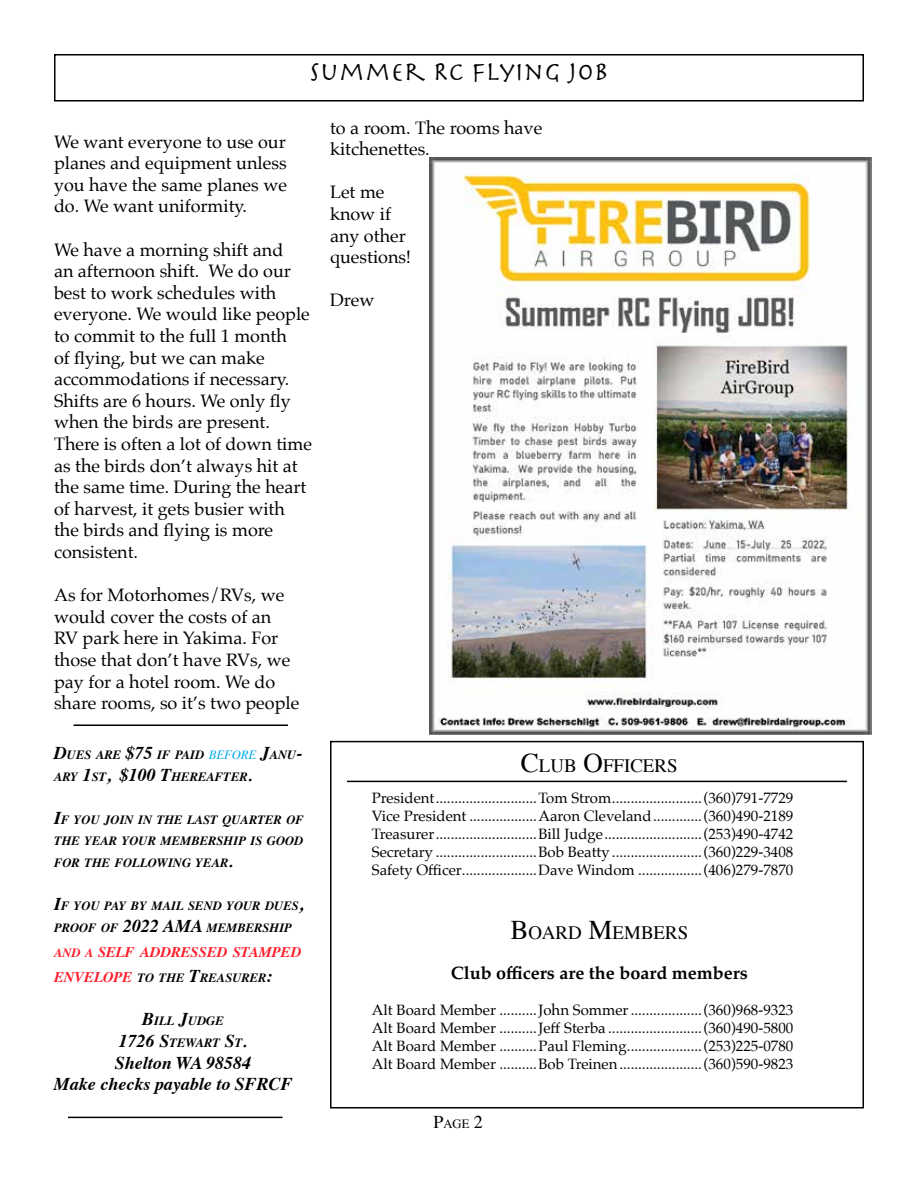
<style>
.page{position:relative;width:918px;height:1188px;background:#fff}
.page>*{position:absolute;margin:0;border:0;box-sizing:border-box;transform-origin:0 0}
.t1{font:27px "Herculanum";color:#000}
.t2{font:18.9px "Times";color:#000}
.t3{font:18px/21.6px "Palatino";color:#000}
.t4{font:italic 700 18px "Times";color:#000}
.t5{font:700 18px "Palatino";color:#000}
.t6{font:italic 700 18px "Times";color:#000}
.t7{font:15px/18px "Palatino";color:#000;text-align:justify}
.t8{font:italic 700 14.7px "Times";color:#ff1c2a}
.t9{font:italic 700 12.6px/21.6px "Times";color:#000}
.t10{font:12.6px "Times";color:#000}
.s1{font-size:18px}
.s2{font-weight:400;color:#00aeef}
.s3{font-size:12.6px}
.s4{font-size:14.7px;color:#ff1c2a}
.s5{font-size:27px}
</style>
<div class="page">
<div style="left:330px;top:741px;width:534px;height:367px;border:2px solid #000"></div>
<hr style="left:347px;top:781px;width:500px;height:1px;background:#000">
<hr style="left:74px;top:724px;width:214px;height:2px;background:#000">
<hr style="left:68px;top:1117px;width:214px;height:1px;background:#000">
<div style="left:54px;top:54px;width:810px;height:48px;border:2px solid #000"></div>
<img style="left:429px;top:157px;width:443px;height:578px">
<h1 class="t1" style="left:309px;top:55px;width:301px">SUMMER RC FLYING JOB</h1>
<p class="t3" style="left:54px;top:131px;width:234px;text-align:justify">We want everyone to use our planes and equipment unless you have the same planes we do. We want uniformity.</p>
<p class="t3" style="left:54px;top:239px;width:260px">We have a morning shift and<br>an afternoon shift. We do our best to work schedules with everyone. We would like people to commit to the full 1 month<br>of flying, but we can make accommodations if necessary.<br>Shifts are 6 hours. We only fly when the birds are present.<br>There is often a lot of down time as the birds don’t always hit at the same time. During the heart of harvest, it gets busier with the birds and flying is more consistent.</p>
<p class="t3" style="left:54px;top:584px;width:247px">As for Motorhomes/RVs, we would cover the costs of an<br>RV park here in Yakima. For those that don’t have RVs, we pay for a hotel room. We do share rooms, so it’s two people</p>
<p class="t9" style="left:54px;top:743px;width:250px"><span class="s1">D</span>UES ARE <span class="s1">$75</span> IF PAID <span class="s2">BEFORE</span> <span class="s1">J</span>ANU<span class="s1">-<br></span>ARY <span class="s1">1</span>ST<span class="s1">, $100 T</span>HEREAFTER<span class="s1">.</span></p>
<p class="t9" style="left:54px;top:808px;width:251px;text-align:justify"><span class="s1">I</span>F YOU JOIN IN THE LAST QUARTER OF THE YEAR YOUR MEMBERSHIP IS GOOD FOR THE FOLLOWING YEAR<span class="s1">.</span></p>
<p class="t9" style="left:54px;top:894px;width:251px"><span class="s1">I</span>F YOU PAY BY MAIL SEND YOUR DUES<span class="s1">,<br></span>PROOF OF <span class="s1">2022 AMA</span></p>
<p class="t9" style="left:207px;top:916px;width:87px">MEMBERSHIP</p>
<p class="t8" style="left:54px;top:938px;width:249px"><span class="s3">AND A</span> SELF ADDRESSED STAMPED</p>
<p class="t9" style="left:54px;top:966px;width:220px"><span class="s4">ENVELOPE</span> TO THE <span class="s1">T</span>REASURER<span class="s1">:</span></p>
<p class="t9" style="left:142px;top:1009px;width:83px"><span class="s1">B</span>ILL <span class="s1">J</span>UDGE</p>
<p class="t6" style="left:119px;top:1024px;width:130px">1726 S<span class="s3">TEWART</span> S<span class="s3">T</span>.</p>
<p class="t4" style="left:115px;top:1046px;width:138px">Shelton WA 98584</p>
<p class="t4" style="left:54px;top:1067px;width:241px">Make checks payable to SFRCF</p>
<p class="t3" style="left:330px;top:117px;width:214px">to a room. The rooms have kitchenettes.</p>
<p class="t3" style="left:330px;top:181px;width:83px">Let me know if any other questions!</p>
<p class="t3" style="left:330px;top:289px;width:46px">Drew</p>
<p class="t2" style="left:521px;top:748px;width:158px"><span class="s5">C</span>LUB <span class="s5">O</span>FFICERS</p>
<p class="t7" style="left:372px;top:788px;width:423px">President...........................Tom Strom........................(360)791-7729<br>Vice President ..................Aaron Cleveland.............(360)490-2189<br>Treasurer...........................Bill Judge..........................(253)490-4742<br>Secretary ...........................Bob Beatty ........................(360)229-3408<br>Safety Officer....................Dave Windom .................(406)279-7870</p>
<p class="t2" style="left:510px;top:915px;width:179px"><span class="s5">B</span>OARD <span class="s5">M</span>EMB ERS</p>
<p class="t5" style="left:451px;top:957px;width:299px">Club officers are the board members</p>
<p class="t7" style="left:372px;top:1001px;width:423px">Alt Board Member ..........John Sommer...................(360)968-9323<br>Alt Board Member ..........Jeff Sterba .........................(360)490-5800<br>Alt Board Member ..........Paul Fleming....................(253)225-0780<br>Alt Board Member ..........Bob Treinen......................(360)590-9823</p>
<p class="t10" style="left:434px;top:1112px;width:51px"><span class="s1">P</span>AGE <span class="s1">2</span></p>
</div>
